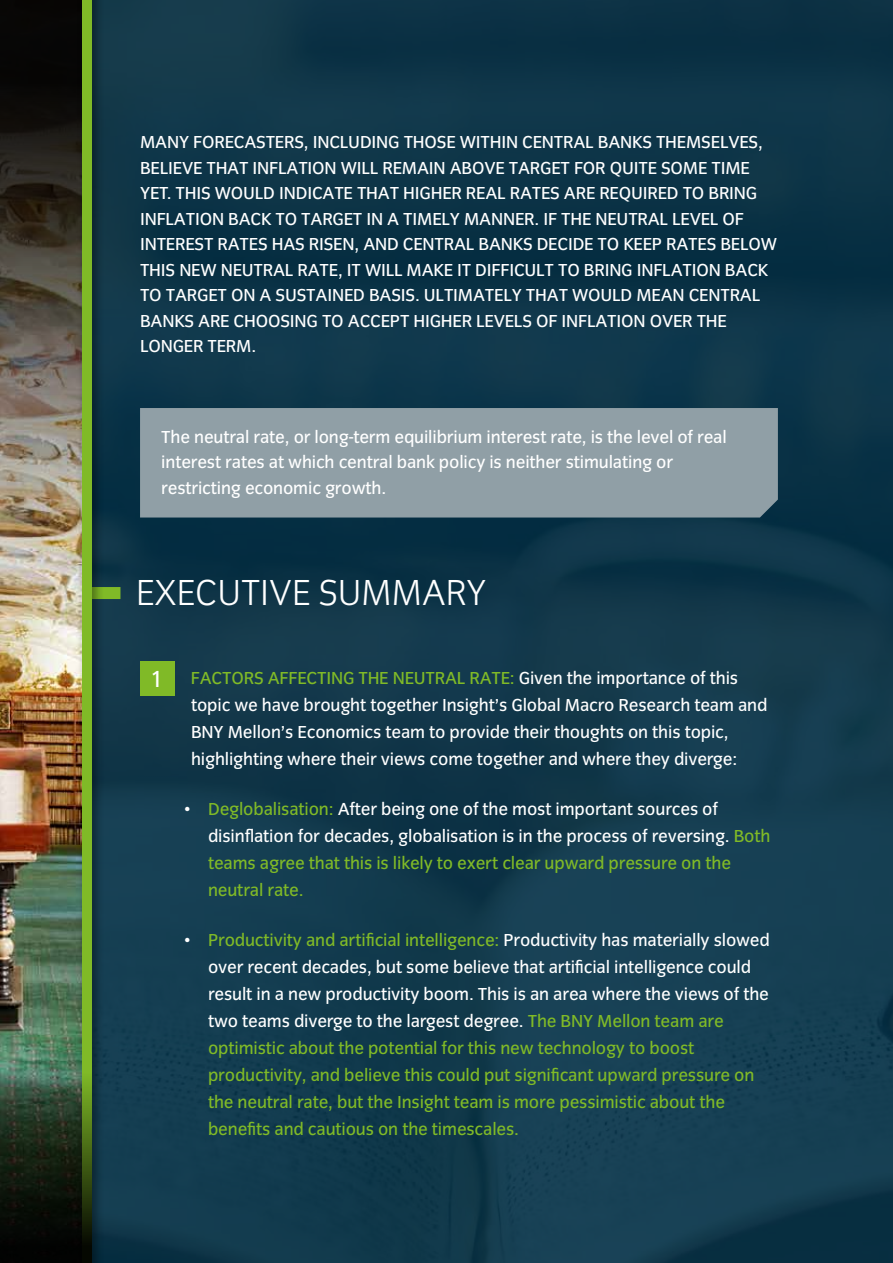
<style>
.page{position:relative;width:893px;height:1263px;background:#11384b}
.page>*{position:absolute;margin:0;border:0;box-sizing:border-box;transform-origin:0 0}
.t1{font:37.5px "Congress Sans Light Std";color:#fff}
.t2{font:18px/25.5px "Congress Sans Std";letter-spacing:-.01em;color:#fff}
.t3{font:18px/27px "Congress Sans Std";letter-spacing:-.01em;color:#80ba27}
.s1{font-size:24px}
.s2{color:#80ba27}
.s3{color:#fff}
</style>
<div class="page">
<div style="left:51px;top:587px;width:69px;height:12px;background:#80ba27"></div>
<div style="left:140px;top:661px;width:34px;height:34px;background:#80ba27"></div>
<img style="left:0;top:880px;width:77px;height:71px">
<img style="left:0;top:0;width:77px;height:880px">
<div style="left:77px;top:0;width:27px;height:1263px;background:#000;opacity:.45"></div>
<div style="left:83px;top:0;width:9px;height:1263px;background:#80ba27"></div>
<svg style="left:0;top:951px;width:92px;height:312px;background:#364a30"></svg>
<div style="left:140px;top:408px;width:638px;height:109px;background:#909fa6"></div>
<p class="t2" style="left:140px;top:130px;width:639px">MANY FORECASTERS, INCLUDING THOSE WITHIN CENTRAL BANKS THEMSELVES, BELIEVE THAT INFLATION WILL REMAIN ABOVE TARGET FOR QUITE SOME TIME YET. THIS WOULD INDICATE THAT HIGHER REAL RATES ARE REQUIRED TO BRING INFLATION BACK TO TARGET IN A TIMELY MANNER. IF THE NEUTRAL LEVEL OF INTEREST RATES HAS RISEN, AND CENTRAL BANKS DECIDE TO KEEP RATES BELOW THIS NEW NEUTRAL RATE, IT WILL MAKE IT DIFFICULT TO BRING INFLATION BACK TO TARGET ON A SUSTAINED BASIS. ULTIMATELY THAT WOULD MEAN CENTRAL BANKS ARE CHOOSING TO ACCEPT HIGHER LEVELS OF INFLATION OVER THE LONGER TERM.</p>
<p class="t2" style="left:161px;top:424px;width:567px">The neutral rate, or long-term equilibrium interest rate, is the level of real interest rates at which central bank policy is neither stimulating or restricting economic growth.</p>
<h1 class="t1" style="left:136px;top:572px;width:352px">EXECUTIVE SUMMARY</h1>
<p class="t2" style="left:191px;top:664px;width:578px;line-height:27px;text-indent:-41px"><span class="s1">1</span> <span class="s2">FACTORS AFFECTING THE NEUTRAL RATE:</span> Given the importance of this topic we have brought together Insight’s Global Macro Research team and BNY Mellon’s Economics team to provide their thoughts on this topic, highlighting where their views come together and where they diverge:</p>
<p class="t2" style="left:208px;top:796px;width:564px;line-height:27px;text-indent:-23px">• <span class="s2">Deglobalisation:</span> After being one of the most important sources of disinflation for decades, globalisation is in the process of reversing. <span class="s2">Both teams agree that this is likely to exert clear upward pressure on the neutral rate.</span></p>
<p class="t3" style="left:208px;top:927px;width:563px;text-indent:-23px"><span class="s3">•</span> Productivity and artificial intelligence: <span class="s3">Productivity has materially slowed over recent decades, but some believe that artificial intelligence could result in a new productivity boom. This is an area where the views of the two teams diverge to the largest degree.</span> The BNY Mellon team are optimistic about the potential for this new technology to boost productivity, and believe this could put significant upward pressure on the neutral rate, but the Insight team is more pessimistic about the benefits and cautious on the timescales.</p>
</div>
